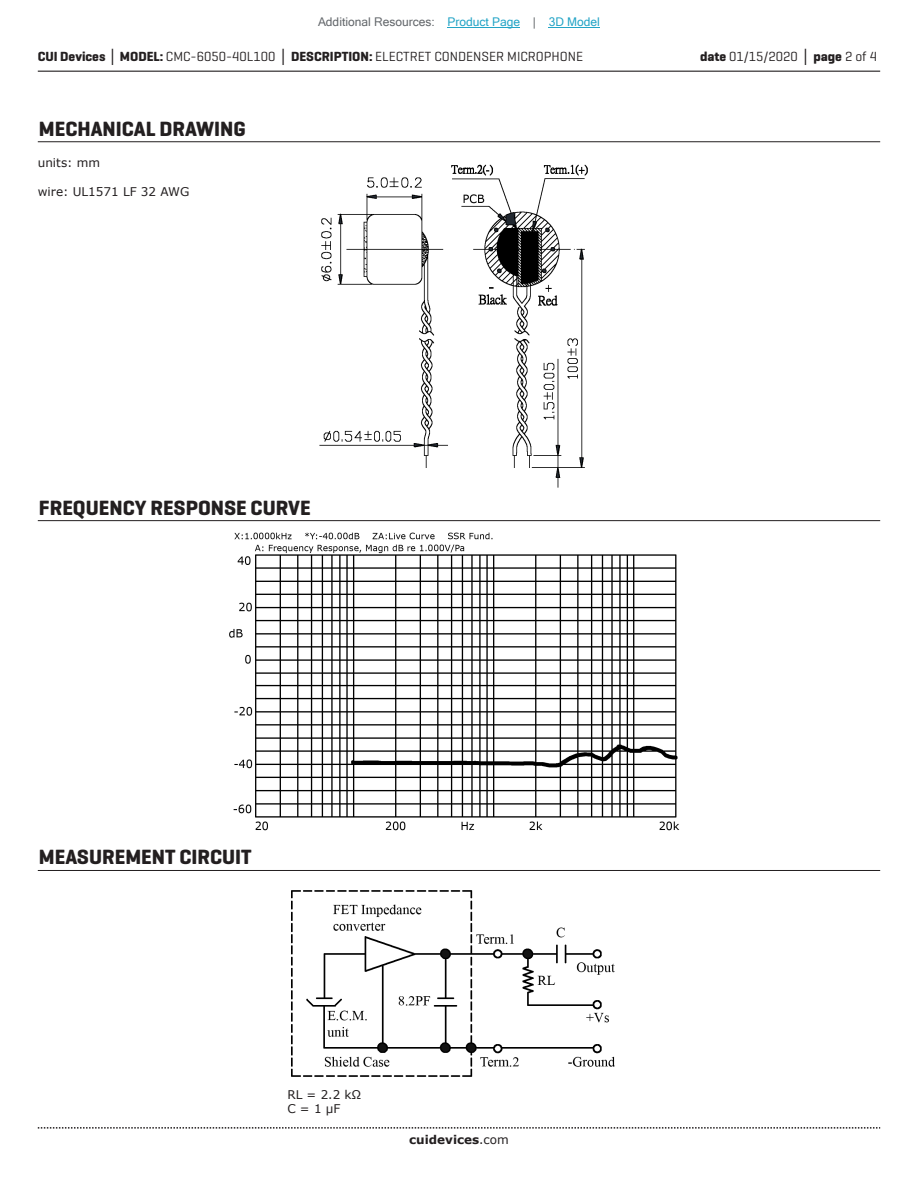
<style>
.page{position:relative;width:918px;height:1188px;background:#fff}
.page>*{position:absolute;margin:0;border:0;box-sizing:border-box;transform-origin:0 0}
.t1{font:700 21px "Geogrotesque";color:#231f20}
.t2{font:13.5px "Geogrotesque";color:#231f20}
.t3{font:12px/14.4px "Verdana";color:#231f20}
.t4{font:12px "Microsoft Sans Serif";color:#63676b}
.t5{font:700 12px "Verdana";color:#231f20}
.s1{color:#23a4c6}
.s2{font-weight:700}
.s3{font-family:"Verdana";font-weight:700}
.s4{font-weight:400}
</style>
<div class="page">
<hr style="left:38px;top:71px;width:842px;height:1px;background:#231f20">
<svg style="left:38px;top:1127px;width:842px;height:2px"></svg>
<hr style="left:38px;top:141px;width:842px;height:1px;background:#231f20">
<img style="left:319px;top:164px;width:269px;height:324px">
<hr style="left:38px;top:520px;width:842px;height:1px;background:#231f20">
<hr style="left:38px;top:870px;width:842px;height:1px;background:#231f20">
<img style="left:229px;top:532px;width:451px;height:299px">
<img style="left:291px;top:890px;width:324px;height:187px">
<hr style="left:448px;top:27px;width:72px;height:1px;background:#23a4c6">
<hr style="left:549px;top:27px;width:51px;height:1px;background:#23a4c6">
<p class="t4" style="left:318px;top:15px;width:283px">Additional Resources: <span class="s1">Product Page</span> | <span class="s1">3D Model</span></p>
<p class="t2" style="left:38px;top:48px;width:547px"><span class="s2">CUI Devices</span> <span class="s3">│</span> <span class="s2">MODEL:</span> CMC-6050-40L100 <span class="s3">│</span> <span class="s2">DESCRIPTION:</span> ELECTRET CONDENSER MICROPHONE</p>
<h1 class="t1" style="left:39px;top:116px;width:208px">MECHANICAL DRAWING</h1>
<p class="t3" style="left:38px;top:155px;width:64px">units: mm</p>
<p class="t3" style="left:38px;top:184px;width:153px">wire: UL1571 LF 32 AWG</p>
<p class="t2" style="left:700px;top:48px;width:179px"><span class="s2">date</span> 01/15/2020 <span class="s3">│</span> <span class="s2">page</span> 2 of 4</p>
<h1 class="t1" style="left:39px;top:494px;width:273px">FREQUENCY RESPONSE CURVE</h1>
<h1 class="t1" style="left:39px;top:844px;width:214px">MEASUREMENT CIRCUIT</h1>
<p class="t3" style="left:287px;top:1087px;width:76px">RL = 2.2 kΩ<br>C = 1 µF</p>
<p class="t5" style="left:409px;top:1131px;width:101px">cuidevices<span class="s4">.com</span></p>
</div>
